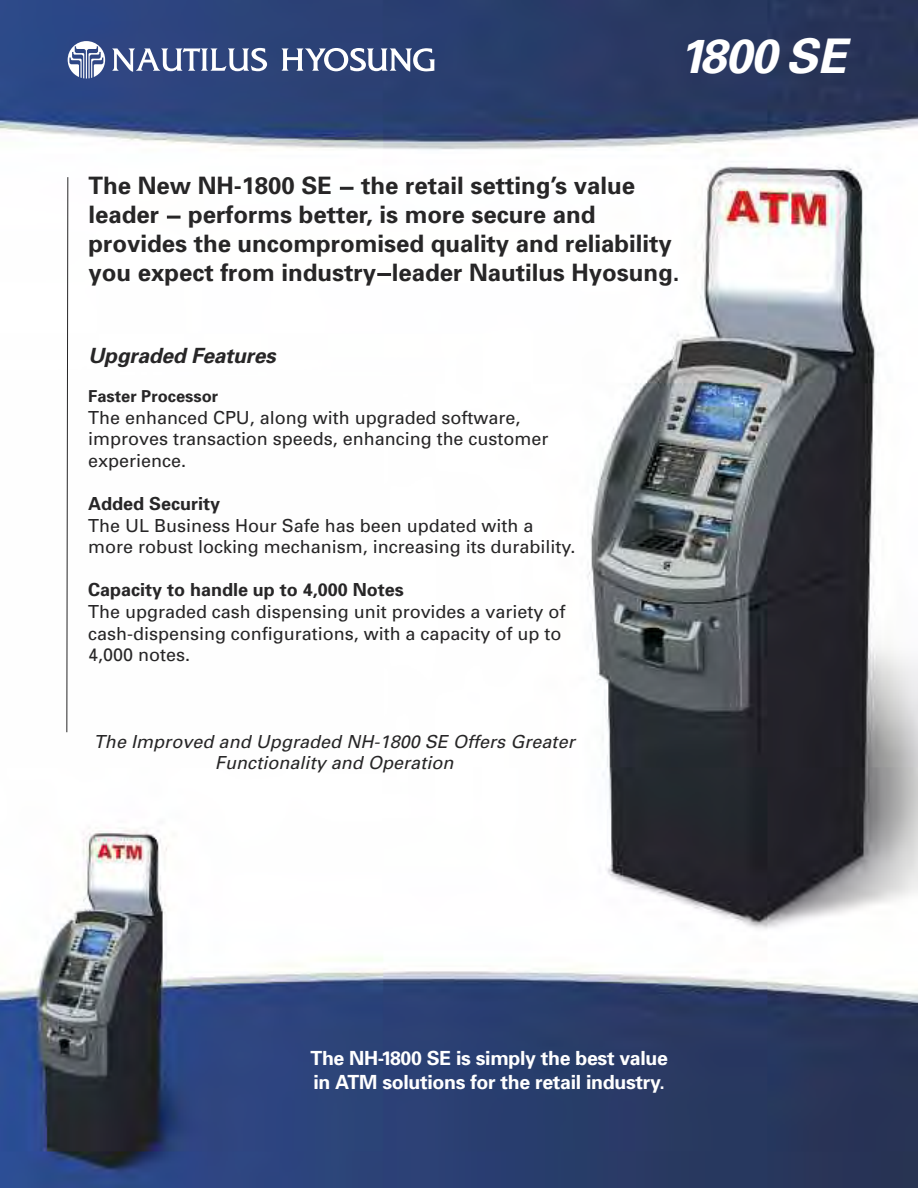
<style>
.page{position:relative;width:918px;height:1188px;background:#fff}
.page>*{position:absolute;margin:0;border:0;box-sizing:border-box;transform-origin:0 0}
.t1{font:italic 700 47.85px "Univers";letter-spacing:-.02em;color:#fff}
.t2{font:700 24px/28.8px "Univers";color:#272627}
.t3{font:italic 700 21px "Univers";letter-spacing:-.01em;color:#272627}
.t4{font:700 19.5px/24px "Univers";letter-spacing:-.015em;color:#fff}
.t5{font:18px/21.6px "Univers";color:#272627}
.t6{font:italic 18px/21.6px "Univers";letter-spacing:.005em;color:#272627;text-align:center}
.t7{font:700 18px "Univers";color:#272627}
.t8{font:700 16.5px "Univers";color:#272627}
</style>
<div class="page">
<img style="left:0;top:0;width:918px;height:1188px">
<svg style="left:282px;top:48px;width:153px;height:24px"></svg>
<svg style="left:68px;top:41px;width:37px;height:38px"></svg>
<svg style="left:112px;top:48px;width:155px;height:24px"></svg>
<svg style="left:66px;top:176px;width:3px;height:557px"></svg>
<hr style="left:340px;top:187px;width:14px;height:3px;background:#272627">
<hr style="left:167px;top:216px;width:14px;height:3px;background:#272627">
<hr style="left:377px;top:273px;width:14px;height:3px;background:#272627">
<h1 class="t1" style="left:678px;top:39px;width:170px">1800 SE</h1>
<h2 class="t2" style="left:89px;top:174px;width:592px">The New NH-1800 SE the retail setting’s value leader performs better, is more secure and provides the uncompromised quality and reliability you expect from industry leader Nautilus Hyosung.</h2>
<p class="t3" style="left:88px;top:348px;width:189px">Upgraded Features</p>
<p class="t8" style="left:88px;top:390px;width:132px">Faster Processor</p>
<p class="t5" style="left:88px;top:408px;width:462px">The enhanced CPU, along with upgraded software, improves transaction speeds, enhancing the customer experience.</p>
<p class="t7" style="left:88px;top:497px;width:133px">Added Security</p>
<p class="t5" style="left:88px;top:516px;width:489px">The UL Business Hour Safe has been updated with a more robust locking mechanism, increasing its durability.</p>
<p class="t7" style="left:88px;top:583px;width:317px">Capacity to handle up to 4,000 Notes</p>
<p class="t5" style="left:88px;top:602px;width:479px">The upgraded cash dispensing unit provides a variety of cash-dispensing configurations, with a capacity of up to<br>4,000 notes.</p>
<p class="t6" style="left:94px;top:732px;width:482px">The Improved and Upgraded NH-1800 SE Offers Greater<br>Functionality and Operation</p>
<p class="t4" style="left:310px;top:1048px;width:359px">The NH-1800 SE is simply the best value in ATM solutions for the retail industry.</p>
</div>
